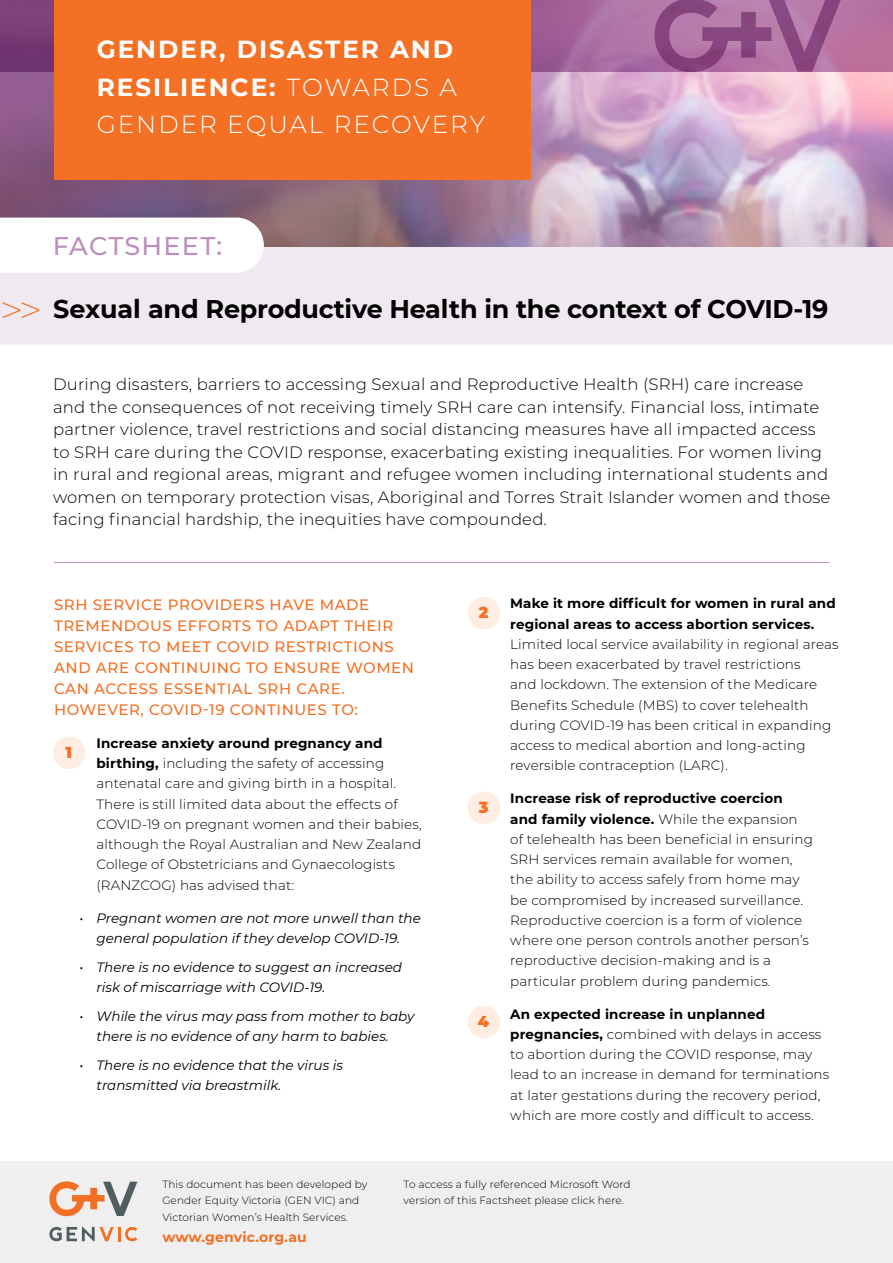
<style>
.page{position:relative;width:893px;height:1263px;background:#fff}
.page>*{position:absolute;margin:0;border:0;box-sizing:border-box;transform-origin:0 0}
.t1{font:700 25.5px "Montserrat";letter-spacing:-.01em;color:#000}
.t2{font:500 25.5px "Montserrat";letter-spacing:.045em;color:#bc8fbd}
.t3{font:700 24.75px/37.8px "Montserrat";letter-spacing:.08em;color:#fff}
.t4{font:300 16.5px/22.5px "Montserrat";letter-spacing:.01em;color:#000}
.t5{font:900 15.75px "Montserrat";color:#f37024}
.t6{font:500 15px/21px "Montserrat";letter-spacing:.04em;color:#f37024}
.t7{font:700 14.1px "Montserrat";letter-spacing:.01em;color:#f37024}
.t8{font:300 13.5px/20.2px "Montserrat";letter-spacing:.01em;color:#000}
.t9{font:italic 13.5px/20.2px "Montserrat";color:#000}
.t10{font:700 13.5px/20.2px "Montserrat";letter-spacing:.01em;color:#000;text-align:center}
.t11{font:300 10.5px/16.6px "Montserrat";letter-spacing:.01em;color:#000}
.s1{font-weight:300}
.s2{font-weight:200;font-size:42.3px;color:#f37024}
.s3{font-weight:700}
</style>
<div class="page">
<div style="left:0;top:246px;width:893px;height:98px;background:#f1e9f2"></div>
<img style="left:717px;top:72px;width:176px;height:174px">
<svg style="left:0;top:72px;width:717px;height:174px;background:#a584a2"></svg>
<svg style="left:0;top:0;width:893px;height:72px;background:#a06094"></svg>
<div style="left:54px;top:0;width:476px;height:180px;background:#f37024"></div>
<svg style="left:0;top:218px;width:264px;height:55px"></svg>
<svg style="left:654px;top:0;width:187px;height:72px;background:#a26296"></svg>
<hr style="left:54px;top:562px;width:775px;height:1px;background:#bc8fbd">
<div style="left:53px;top:736px;width:33px;height:33px;background:#feede0;border-radius:50%"></div>
<div style="left:468px;top:597px;width:32px;height:32px;background:#feede0;border-radius:50%"></div>
<div style="left:468px;top:792px;width:32px;height:32px;background:#feede0;border-radius:50%"></div>
<div style="left:468px;top:1006px;width:32px;height:32px;background:#feede0;border-radius:50%"></div>
<div style="left:0;top:1161px;width:893px;height:102px;background:#efeff0"></div>
<svg style="left:49px;top:1181px;width:88px;height:35px"></svg>
<svg style="left:49px;top:1227px;width:65px;height:14px"></svg>
<hr style="left:118px;top:1227px;width:3px;height:14px;background:#f36f24">
<svg style="left:125px;top:1227px;width:12px;height:14px"></svg>
<h2 class="t3" style="left:97px;top:29px;width:390px">GENDER, DISASTER AND<br>RESILIENCE: <span class="s1">TOWARDS A<br>GENDER EQUAL RECOVERY</span></h2>
<h1 class="t2" style="left:53px;top:229px;width:171px">FACTSHEET:</h1>
<h1 class="t1" style="left:-1px;top:290px;width:831px"><span class="s2">&gt;&gt;</span> Sexual and Reproductive Health in the context of COVID-19</h1>
<p class="t4" style="left:53px;top:373px;width:779px">During disasters, barriers to accessing Sexual and Reproductive Health (SRH) care increase and the consequences of not receiving timely SRH care can intensify. Financial loss, intimate partner violence, travel restrictions and social distancing measures have all impacted access to SRH care during the COVID response, exacerbating existing inequalities. For women living in rural and regional areas, migrant and refugee women including international students and women on temporary protection visas, Aboriginal and Torres Strait Islander women and those facing financial hardship, the inequities have compounded.</p>
<p class="t6" style="left:54px;top:593px;width:362px">SRH SERVICE PROVIDERS HAVE MADE TREMENDOUS EFFORTS TO ADAPT THEIR SERVICES TO MEET COVID RESTRICTIONS AND ARE CONTINUING TO ENSURE WOMEN CAN ACCESS ESSENTIAL SRH CARE.<br>HOWEVER, COVID-19 CONTINUES TO:</p>
<p class="t8" style="left:97px;top:732px;width:327px;text-indent:-27px"><span class="s3">• Increase anxiety around pregnancy and birthing,</span> including the safety of accessing antenatal care and giving birth in a hospital.<br>There is still limited data about the effects of COVID-19 on pregnant women and their babies, although the Royal Australian and New Zealand College of Obstetricians and Gynaecologists (RANZCOG) has advised that:</p>
<p class="t9" style="left:80px;top:907px;width:343px;text-align:center">• Pregnant women are not more unwell than the general population if they develop COVID-19.</p>
<p class="t9" style="left:97px;top:956px;width:307px;text-indent:-17px">• There is no evidence to suggest an increased risk of miscarriage with COVID-19.</p>
<p class="t9" style="left:97px;top:1005px;width:320px;text-indent:-17px">• While the virus may pass from mother to baby there is no evidence of any harm to babies.</p>
<p class="t9" style="left:97px;top:1054px;width:248px;text-indent:-17px">• There is no evidence that the virus is transmitted via breastmilk.</p>
<p class="t5" style="left:66px;top:740px;width:8px">1</p>
<p class="t10" style="left:483px;top:593px;width:354px">• Make it more difficult for women in rural and regional areas to access abortion services.</p>
<p class="t8" style="left:510px;top:633px;width:330px">Limited local service availability in regional areas has been exacerbated by travel restrictions<br>and lockdown. The extension of the Medicare Benefits Schedule (MBS) to cover telehealth during COVID-19 has been critical in expanding access to medical abortion and long-acting reversible contraception (LARC).</p>
<p class="t8" style="left:510px;top:788px;width:304px;text-indent:-27px"><span class="s3">• Increase risk of reproductive coercion and family violence.</span> While the expansion of telehealth has been beneficial in ensuring SRH services remain available for women, the ability to access safely from home may be compromised by increased surveillance.<br>Reproductive coercion is a form of violence where one person controls another person’s reproductive decision-making and is a particular problem during pandemics.</p>
<p class="t8" style="left:510px;top:1003px;width:320px;text-indent:-27px"><span class="s3">• An expected increase in unplanned pregnancies,</span> combined with delays in access to abortion during the COVID response, may lead to an increase in demand for terminations at later gestations during the recovery period, which are more costly and difficult to access.</p>
<p class="t5" style="left:479px;top:601px;width:11px">2</p>
<p class="t5" style="left:479px;top:795px;width:11px">3</p>
<p class="t5" style="left:478px;top:1009px;width:13px">4</p>
<p class="t11" style="left:162px;top:1175px;width:206px">This document has been developed by<br>Gender Equity Victoria (GEN VIC) and<br>Victorian Women’s Health Services.</p>
<p class="t7" style="left:162px;top:1226px;width:146px">www.genvic.org.au</p>
<p class="t11" style="left:404px;top:1175px;width:229px">To access a fully referenced Microsoft Word version of this Factsheet please click here.</p>
</div>
